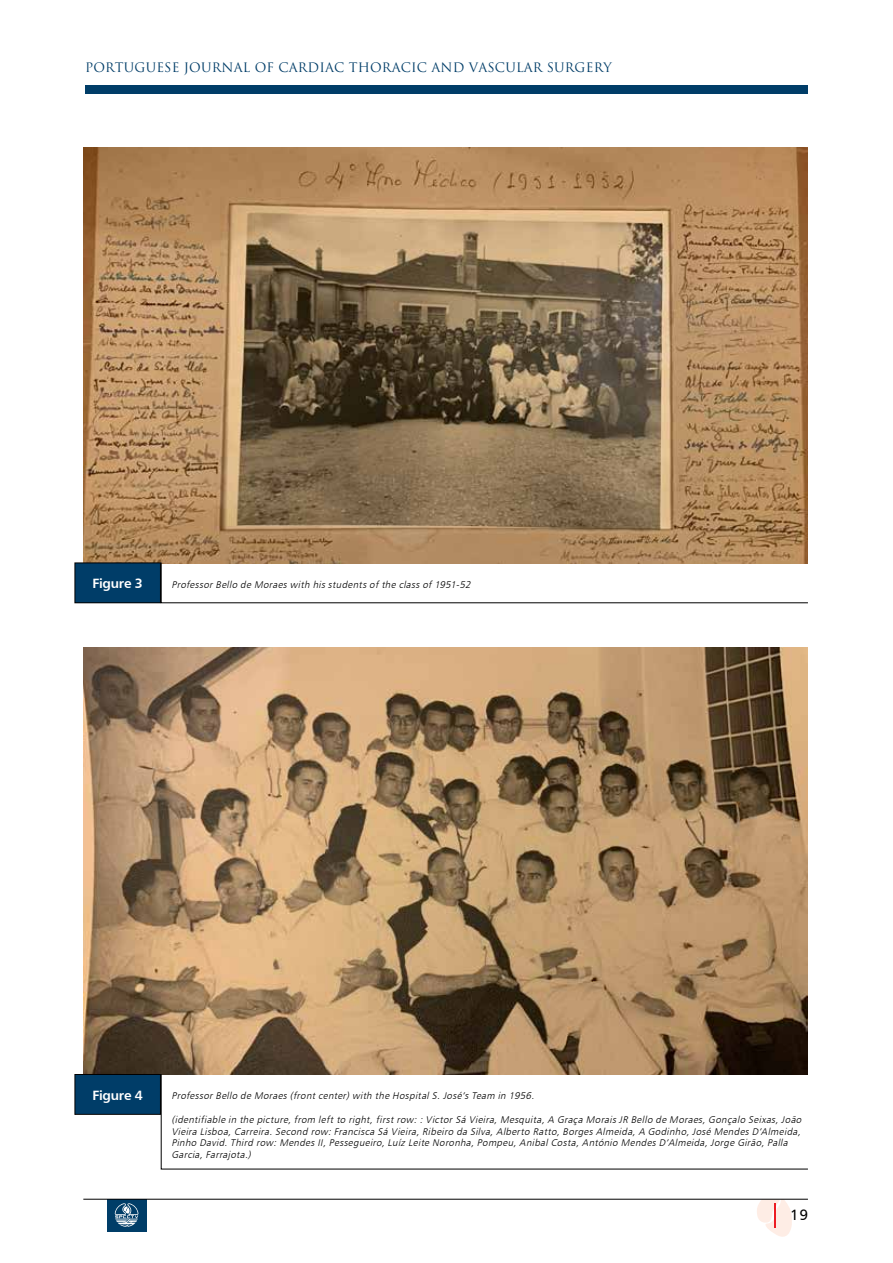
<style>
.page{position:relative;width:893px;height:1263px;background:#fff}
.page>*{position:absolute;margin:0;border:0;box-sizing:border-box;transform-origin:0 0}
.t1{font:15px "Humanist 777 BT Roman B";color:#000}
.t2{font:13.5px "Humanist 777 BT Bold B";letter-spacing:-.02em;color:#fff}
.t3{font:12.75px "Trajan Pro 3";letter-spacing:.01em;color:#003d68}
.t4{font:italic 9.75px/11.7px "Humanist 777 BT Light B";color:#000}
</style>
<div class="page">
<div style="left:107px;top:1199px;width:40px;height:33px;background:#003d68"></div>
<svg style="left:115px;top:1203px;width:23px;height:24px"></svg>
<div style="left:85px;top:85px;width:723px;height:8px;background:#003d68"></div>
<svg style="left:757px;top:1200px;width:35px;height:37px"></svg>
<hr style="left:83px;top:1199px;width:725px;height:1px;background:#000">
<img style="left:84px;top:148px;width:724px;height:414px">
<img style="left:84px;top:648px;width:724px;height:426px">
<svg style="left:161px;top:562px;width:647px;height:41px"></svg>
<svg style="left:160px;top:1073px;width:648px;height:97px"></svg>
<div style="left:75px;top:563px;width:85px;height:40px;background:#003d68"></div>
<div style="left:75px;top:562px;width:86px;height:41px;border:1px solid #000"></div>
<div style="left:75px;top:1074px;width:85px;height:40px;background:#003d68"></div>
<div style="left:75px;top:1074px;width:86px;height:41px;border:1px solid #000"></div>
<h3 class="t3" style="left:85px;top:59px;width:528px">PORTUGUESE JOURNAL OF CARDIAC THORACIC AND VASCULAR SURGERY</h3>
<h2 class="t2" style="left:92px;top:575px;width:52px">Figure 3</h2>
<p class="t4" style="left:171px;top:579px;width:303px">Professor Bello de Moraes with his students of the class of 1951-52</p>
<h2 class="t2" style="left:92px;top:1086px;width:52px">Figure 4</h2>
<p class="t4" style="left:171px;top:1090px;width:367px">Professor Bello de Moraes (front center) with the Hospital S. José’s Team in 1956.</p>
<p class="t4" style="left:171px;top:1113px;width:634px">(identifiable in the picture, from left to right, first row: : Victor Sá Vieira, Mesquita, A Graça Morais JR Bello de Moraes, Gonçalo Seixas, João Vieira Lisboa, Carreira. Second row: Francisca Sá Vieira, Ribeiro da Silva, Alberto Ratto, Borges Almeida, A Godinho, José Mendes D’Almeida, Pinho David. Third row: Mendes II, Pessegueiro, Luíz Leite Noronha, Pompeu, Anibal Costa, António Mendes D’Almeida, Jorge Girão, Palla Garcia, Farrajota.)</p>
<h1 class="t1" style="left:790px;top:1205px;width:19px">19</h1>
</div>
